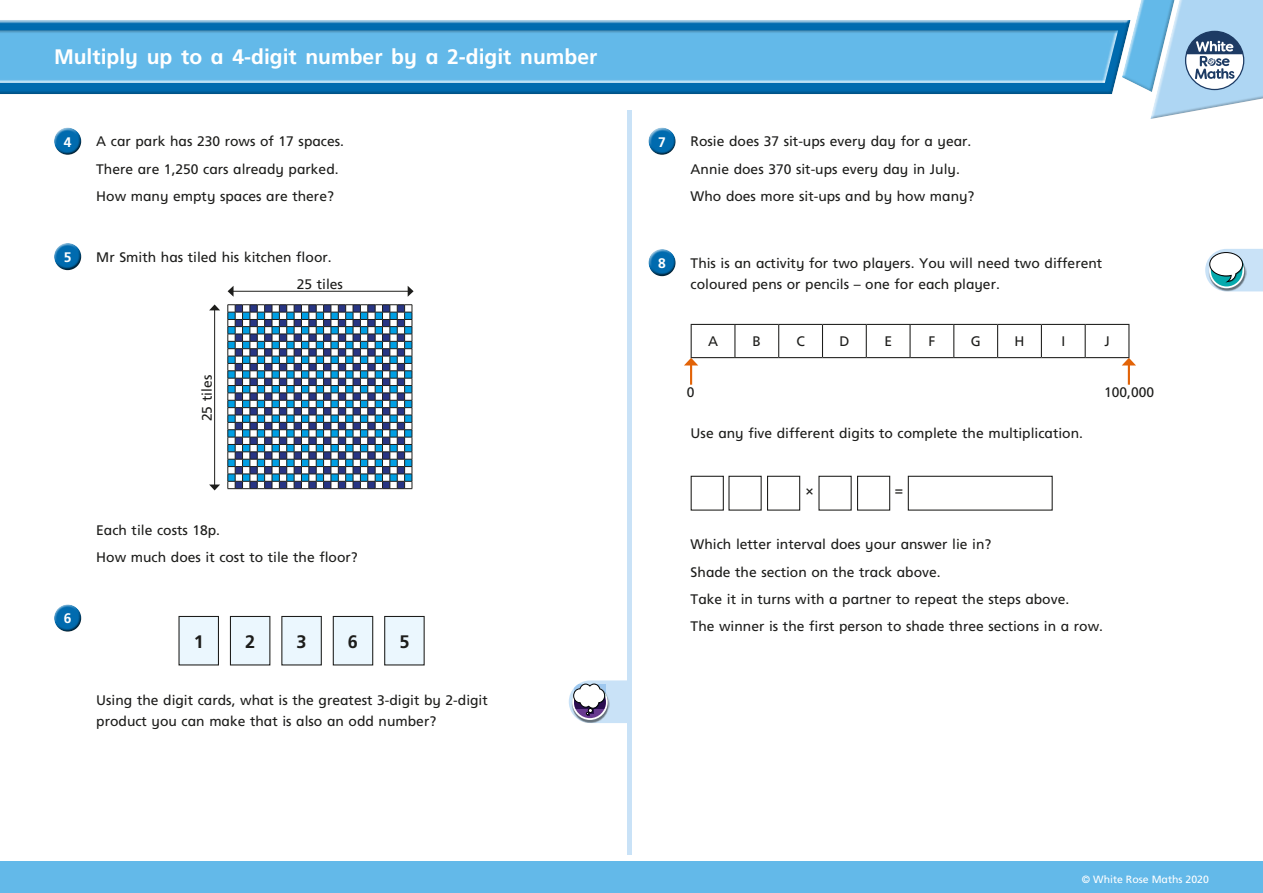
<style>
.page{position:relative;width:1263px;height:893px;background:#fff}
.page>*{position:absolute;margin:0;border:0;box-sizing:border-box;transform-origin:0 0}
.t1{font:700 21px "Frutiger Inf";color:#fff}
.t2{font:700 18.15px "Frutiger Inf";color:#1d1d1b}
.t3{font:13.8px/27.3px "Frutiger Inf";color:#1d1d1b}
.t4{font:700 13.8px "Frutiger Inf";color:#fff}
.t5{font:10.5px "Frutiger Inf";color:#fff}
</style>
<div class="page">
<div style="left:647px;top:126px;width:30px;height:23px;background:#fff;opacity:.75"></div>
<div style="left:647px;top:132px;width:30px;height:25px;background:#1d1d1b;opacity:.75"></div>
<div style="left:647px;top:248px;width:30px;height:22px;background:#fff;opacity:.75"></div>
<div style="left:647px;top:253px;width:30px;height:26px;background:#1d1d1b;opacity:.75"></div>
<div style="left:691px;top:476px;width:33px;height:35px;border:1px solid #1d1d1b"></div>
<div style="left:767px;top:476px;width:33px;height:35px;border:1px solid #1d1d1b"></div>
<div style="left:857px;top:476px;width:33px;height:35px;border:1px solid #1d1d1b"></div>
<div style="left:908px;top:476px;width:145px;height:35px;border:1px solid #1d1d1b"></div>
<hr style="left:1128px;top:364px;width:2px;height:21px;background:#e26307">
<svg style="left:1122px;top:358px;width:14px;height:7px"></svg>
<hr style="left:690px;top:364px;width:2px;height:21px;background:#e26307">
<svg style="left:684px;top:358px;width:14px;height:7px"></svg>
<hr style="left:691px;top:324px;width:44px;height:1px;background:#1d1d1b">
<hr style="left:691px;top:325px;width:1px;height:32px;background:#1d1d1b">
<hr style="left:735px;top:324px;width:44px;height:1px;background:#1d1d1b">
<hr style="left:734px;top:325px;width:1px;height:32px;background:#1d1d1b">
<hr style="left:779px;top:324px;width:43px;height:1px;background:#1d1d1b">
<hr style="left:778px;top:325px;width:1px;height:32px;background:#1d1d1b">
<hr style="left:822px;top:324px;width:44px;height:1px;background:#1d1d1b">
<hr style="left:822px;top:325px;width:1px;height:32px;background:#1d1d1b">
<hr style="left:866px;top:324px;width:44px;height:1px;background:#1d1d1b">
<hr style="left:866px;top:325px;width:1px;height:32px;background:#1d1d1b">
<hr style="left:910px;top:324px;width:44px;height:1px;background:#1d1d1b">
<hr style="left:909px;top:325px;width:1px;height:32px;background:#1d1d1b">
<hr style="left:954px;top:324px;width:44px;height:1px;background:#1d1d1b">
<hr style="left:953px;top:325px;width:1px;height:32px;background:#1d1d1b">
<hr style="left:998px;top:324px;width:43px;height:1px;background:#1d1d1b">
<hr style="left:997px;top:325px;width:1px;height:32px;background:#1d1d1b">
<hr style="left:1041px;top:324px;width:44px;height:1px;background:#1d1d1b">
<hr style="left:1041px;top:325px;width:1px;height:32px;background:#1d1d1b">
<hr style="left:1085px;top:324px;width:44px;height:1px;background:#1d1d1b">
<hr style="left:1085px;top:325px;width:1px;height:32px;background:#1d1d1b">
<hr style="left:1128px;top:325px;width:1px;height:32px;background:#1d1d1b">
<hr style="left:691px;top:357px;width:44px;height:1px;background:#1d1d1b">
<hr style="left:735px;top:357px;width:44px;height:1px;background:#1d1d1b">
<hr style="left:779px;top:357px;width:43px;height:1px;background:#1d1d1b">
<hr style="left:822px;top:357px;width:44px;height:1px;background:#1d1d1b">
<hr style="left:866px;top:357px;width:44px;height:1px;background:#1d1d1b">
<hr style="left:910px;top:357px;width:44px;height:1px;background:#1d1d1b">
<hr style="left:954px;top:357px;width:44px;height:1px;background:#1d1d1b">
<hr style="left:998px;top:357px;width:43px;height:1px;background:#1d1d1b">
<hr style="left:1041px;top:357px;width:44px;height:1px;background:#1d1d1b">
<hr style="left:1085px;top:357px;width:44px;height:1px;background:#1d1d1b">
<div style="left:53px;top:126px;width:30px;height:23px;background:#fff;opacity:.75"></div>
<div style="left:53px;top:132px;width:30px;height:25px;background:#1d1d1b;opacity:.75"></div>
<div style="left:53px;top:242px;width:30px;height:22px;background:#fff;opacity:.75"></div>
<div style="left:53px;top:247px;width:30px;height:26px;background:#1d1d1b;opacity:.75"></div>
<div style="left:53px;top:603px;width:30px;height:23px;background:#fff;opacity:.75"></div>
<div style="left:53px;top:608px;width:30px;height:26px;background:#1d1d1b;opacity:.75"></div>
<svg style="left:228px;top:304px;width:185px;height:185px"></svg>
<hr style="left:233px;top:291px;width:175px;height:1px;background:#1d1d1b">
<svg style="left:228px;top:286px;width:6px;height:11px"></svg>
<svg style="left:408px;top:286px;width:6px;height:11px"></svg>
<hr style="left:214px;top:310px;width:1px;height:175px;background:#1d1d1b">
<svg style="left:209px;top:484px;width:11px;height:6px"></svg>
<svg style="left:209px;top:304px;width:11px;height:6px"></svg>
<div style="left:179px;top:616px;width:39px;height:49px;background:#ebf7fe"></div>
<div style="left:178px;top:616px;width:41px;height:49px;border:1px solid #1d1d1b"></div>
<div style="left:230px;top:616px;width:40px;height:49px;background:#ebf7fe"></div>
<div style="left:230px;top:616px;width:40px;height:49px;border:1px solid #1d1d1b"></div>
<div style="left:282px;top:616px;width:39px;height:49px;background:#ebf7fe"></div>
<div style="left:281px;top:616px;width:41px;height:49px;border:1px solid #1d1d1b"></div>
<div style="left:333px;top:616px;width:40px;height:49px;background:#ebf7fe"></div>
<div style="left:333px;top:616px;width:40px;height:49px;border:1px solid #1d1d1b"></div>
<div style="left:385px;top:616px;width:39px;height:49px;background:#ebf7fe"></div>
<div style="left:384px;top:616px;width:41px;height:49px;border:1px solid #1d1d1b"></div>
<div style="left:0;top:20px;width:1131px;height:76px;background:#1d1d1b;opacity:.27"></div>
<div style="left:0;top:29px;width:1119px;height:55px;background:#1d1d1b;opacity:.27"></div>
<svg style="left:1122px;top:0;width:141px;height:119px"></svg>
<div style="left:0;top:862px;width:1263px;height:31px;background:#63b9e9"></div>
<svg style="left:1205px;top:249px;width:58px;height:42px"></svg>
<hr style="left:627px;top:111px;width:4px;height:744px;background:#c9e2f7">
<svg style="left:569px;top:680px;width:58px;height:43px"></svg>
<h1 class="t1" style="left:54px;top:44px;width:545px">Multiply up to a 4-digit number by a 2-digit number</h1>
<p class="t4" style="left:64px;top:134px;width:9px">4</p>
<p class="t3" style="left:96px;top:128px;width:249px">A car park has 230 rows of 17 spaces.<br>There are 1,250 cars already parked.<br>How many empty spaces are there?</p>
<p class="t4" style="left:64px;top:249px;width:9px">5</p>
<p class="t3" style="left:96px;top:243px;width:237px">Mr Smith has tiled his kitchen floor.</p>
<p class="t3" style="left:193px;top:421px;width:48px;rotate:-90deg">25 tiles</p>
<p class="t3" style="left:297px;top:270px;width:48px">25 tiles</p>
<p class="t4" style="left:64px;top:610px;width:9px">6</p>
<p class="t3" style="left:96px;top:516px;width:263px">Each tile costs 18p.<br>How much does it cost to tile the floor?</p>
<h2 class="t2" style="left:194px;top:631px;width:12px">1</h2>
<h2 class="t2" style="left:245px;top:631px;width:12px">2</h2>
<h2 class="t2" style="left:297px;top:631px;width:12px">3</h2>
<h2 class="t2" style="left:348px;top:631px;width:12px">6</h2>
<h2 class="t2" style="left:399px;top:631px;width:12px">5</h2>
<p class="t3" style="left:96px;top:689px;width:393px;line-height:21.3px">Using the digit cards, what is the greatest 3-digit by 2-digit product you can make that is also an odd number?</p>
<p class="t4" style="left:658px;top:134px;width:9px">7</p>
<p class="t3" style="left:691px;top:128px;width:285px">Rosie does 37 sit-ups every day for a year.<br>Annie does 370 sit-ups every day in July.<br>Who does more sit-ups and by how many?</p>
<p class="t4" style="left:658px;top:255px;width:9px">8</p>
<p class="t3" style="left:691px;top:252px;width:413px;line-height:21.3px">This is an activity for two players. You will need two different coloured pens or pencils – one for each player.</p>
<p class="t3" style="left:708px;top:328px;width:11px">A</p>
<p class="t3" style="left:753px;top:328px;width:10px">B</p>
<p class="t3" style="left:796px;top:328px;width:10px">C</p>
<p class="t3" style="left:839px;top:328px;width:11px">D</p>
<p class="t3" style="left:884px;top:328px;width:9px">E</p>
<p class="t3" style="left:928px;top:328px;width:8px">F</p>
<p class="t3" style="left:971px;top:328px;width:11px">G</p>
<p class="t3" style="left:1014px;top:328px;width:11px">H</p>
<p class="t3" style="left:1061px;top:328px;width:5px">I</p>
<p class="t3" style="left:1104px;top:328px;width:7px">J</p>
<p class="t3" style="left:687px;top:378px;width:9px">0</p>
<p class="t3" style="left:1104px;top:378px;width:52px">100,000</p>
<p class="t3" style="left:691px;top:419px;width:394px">Use any five different digits to complete the multiplication.</p>
<p class="t3" style="left:805px;top:476px;width:10px">×</p>
<p class="t3" style="left:895px;top:476px;width:10px">=</p>
<p class="t3" style="left:691px;top:531px;width:414px">Which letter interval does your answer lie in?<br>Shade the section on the track above.<br>Take it in turns with a partner to repeat the steps above.<br>The winner is the first person to shade three sections in a row.</p>
<p class="t5" style="left:1082px;top:873px;width:128px">© White Rose Maths 2020</p>
</div>
